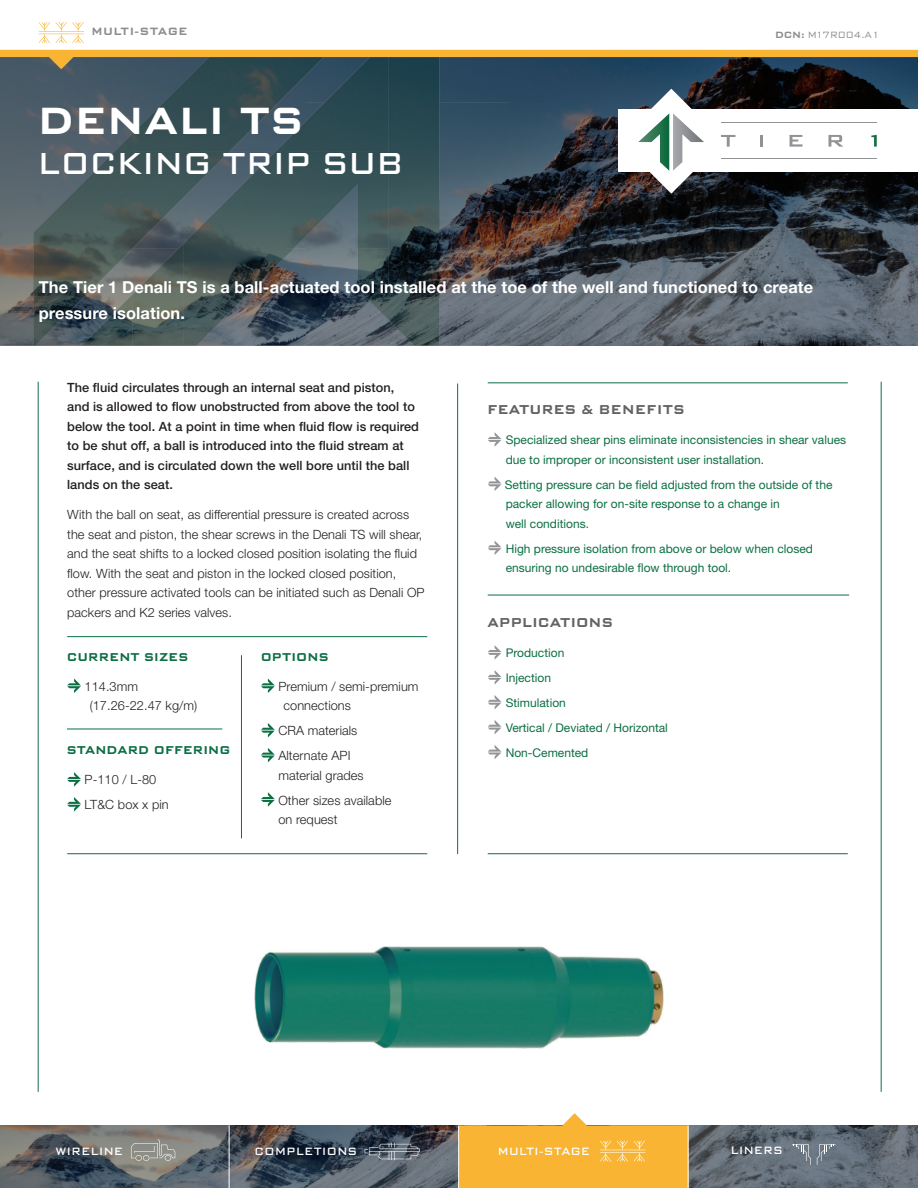
<style>
.page{position:relative;width:918px;height:1188px;background:#fff}
.page>*{position:absolute;margin:0;border:0;box-sizing:border-box;transform-origin:0 0}
.t1{font:700 37.5px "Bank Gothic Pro";letter-spacing:.07em;color:#fff}
.t2{font:500 30px "Bank Gothic Pro";letter-spacing:.07em;color:#fff}
.t3{font:700 16.5px/25.5px "Helvetica Neue LT Std";letter-spacing:.005em;color:#fff}
.t4{font:300 12.75px/19.5px "Helvetica Neue LT Std";letter-spacing:.005em;color:#231f20}
.t5{font:500 12.75px/19.5px "Helvetica Neue LT Std";letter-spacing:.005em;color:#231f20}
.t6{font:700 12.75px "Bank Gothic Pro";letter-spacing:.07em;color:#636366}
.t7{font:12px/19.5px "Helvetica Neue LT Std";color:#0c6f44}
.t8{font:700 11.25px "Bank Gothic Pro";letter-spacing:.07em;color:#0c6f44}
.t9{font:500 10.5px "Bank Gothic Pro";letter-spacing:.11em;color:#fff}
.t10{font:700 10.5px "Bank Gothic Pro";letter-spacing:.11em;color:#8c8f8f}
.t11{font:300 9px "Bank Gothic Pro";letter-spacing:.06em;color:#8c8f8f}
.s1{font-weight:700}
</style>
<div class="page">
<img style="left:0;top:69px;width:306px;height:277px">
<div style="left:439px;top:69px;width:122px;height:33px;background:#29475f"></div>
<img style="left:561px;top:69px;width:357px;height:277px">
<img style="left:306px;top:297px;width:51px;height:49px">
<img style="left:439px;top:102px;width:71px;height:195px">
<img style="left:510px;top:102px;width:51px;height:244px">
<img style="left:357px;top:297px;width:9px;height:49px">
<img style="left:439px;top:297px;width:71px;height:49px">
<img style="left:286px;top:69px;width:153px;height:228px">
<img style="left:235px;top:151px;width:51px;height:156px">
<img style="left:184px;top:192px;width:51px;height:154px">
<img style="left:132px;top:248px;width:52px;height:98px">
<img style="left:82px;top:294px;width:51px;height:52px">
<img style="left:366px;top:297px;width:73px;height:49px">
<img style="left:131px;top:69px;width:196px;height:82px">
<img style="left:82px;top:135px;width:49px;height:164px">
<img style="left:33px;top:184px;width:49px;height:162px">
<img style="left:131px;top:151px;width:98px;height:97px">
<svg style="left:39px;top:22px;width:45px;height:21px"></svg>
<svg style="left:0;top:50px;width:918px;height:19px"></svg>
<img style="left:0;top:1125px;width:918px;height:63px">
<hr style="left:688px;top:1125px;width:1px;height:63px;background:#fff">
<hr style="left:229px;top:1125px;width:1px;height:63px;background:#fff">
<hr style="left:458px;top:1125px;width:1px;height:63px;background:#fff">
<svg style="left:365px;top:1143px;width:55px;height:17px"></svg>
<svg style="left:131px;top:1139px;width:44px;height:22px"></svg>
<svg style="left:459px;top:1113px;width:229px;height:75px"></svg>
<svg style="left:792px;top:1144px;width:19px;height:21px"></svg>
<svg style="left:817px;top:1144px;width:19px;height:21px"></svg>
<div style="left:619px;top:109px;width:299px;height:63px;background:#fff"></div>
<svg style="left:619px;top:89px;width:116px;height:105px"></svg>
<svg style="left:760px;top:135px;width:3px;height:12px"></svg>
<svg style="left:790px;top:135px;width:13px;height:12px"></svg>
<svg style="left:829px;top:135px;width:14px;height:12px"></svg>
<svg style="left:871px;top:135px;width:6px;height:12px"></svg>
<hr style="left:721px;top:123px;width:156px;height:1px;background:#909295">
<hr style="left:721px;top:158px;width:156px;height:1px;background:#909295">
<svg style="left:488px;top:432px;width:13px;height:15px"></svg>
<svg style="left:488px;top:477px;width:13px;height:14px"></svg>
<svg style="left:488px;top:540px;width:13px;height:15px"></svg>
<svg style="left:488px;top:645px;width:13px;height:15px"></svg>
<svg style="left:488px;top:670px;width:13px;height:15px"></svg>
<svg style="left:488px;top:695px;width:13px;height:15px"></svg>
<svg style="left:488px;top:720px;width:13px;height:14px"></svg>
<svg style="left:488px;top:745px;width:13px;height:14px"></svg>
<hr style="left:457px;top:383px;width:1px;height:471px;background:#0c6f44">
<hr style="left:488px;top:382px;width:360px;height:1px;background:#0c6f44">
<hr style="left:488px;top:595px;width:361px;height:1px;background:#0c6f44">
<hr style="left:67px;top:636px;width:360px;height:1px;background:#0c6f44">
<hr style="left:67px;top:729px;width:155px;height:1px;background:#0c6f44">
<hr style="left:67px;top:853px;width:360px;height:1px;background:#0c6f44">
<img style="left:254px;top:946px;width:410px;height:102px">
<hr style="left:241px;top:655px;width:1px;height:183px;background:#0c6f44">
<svg style="left:67px;top:679px;width:14px;height:14px"></svg>
<svg style="left:67px;top:772px;width:14px;height:15px"></svg>
<svg style="left:67px;top:797px;width:14px;height:15px"></svg>
<svg style="left:261px;top:679px;width:14px;height:14px"></svg>
<svg style="left:261px;top:723px;width:14px;height:14px"></svg>
<svg style="left:261px;top:748px;width:14px;height:14px"></svg>
<svg style="left:261px;top:792px;width:14px;height:15px"></svg>
<hr style="left:488px;top:853px;width:360px;height:1px;background:#0c6f44">
<hr style="left:881px;top:382px;width:1px;height:710px;background:#0c6f44">
<hr style="left:38px;top:382px;width:1px;height:710px;background:#0c6f44">
<p class="t10" style="left:92px;top:25px;width:97px">MULTI-STAGE</p>
<h1 class="t1" style="left:39px;top:98px;width:265px">DENALI TS</h1>
<h2 class="t2" style="left:39px;top:146px;width:365px">LOCKING TRIP SUB</h2>
<p class="t11" style="left:775px;top:30px;width:106px"><span class="s1">DCN:</span> M17R004.A1</p>
<p class="t3" style="left:39px;top:274px;width:776px">The Tier 1 Denali TS is a ball-actuated tool installed at the toe of the well and functioned to create pressure isolation.</p>
<p class="t5" style="left:67px;top:377px;width:353px">The fluid circulates through an internal seat and piston, and is allowed to flow unobstructed from above the tool to below the tool. At a point in time when fluid flow is required to be shut off, a ball is introduced into the fluid stream at surface, and is circulated down the well bore until the ball lands on the seat.</p>
<p class="t4" style="left:67px;top:505px;width:359px">With the ball on seat, as differential pressure is created across the seat and piston, the shear screws in the Denali TS will shear, and the seat shifts to a locked closed position isolating the fluid flow. With the seat and piston in the locked closed position, other pressure activated tools can be initiated such as Denali OP packers and K2 series valves.</p>
<p class="t8" style="left:67px;top:650px;width:122px">CURRENT SIZES</p>
<p class="t4" style="left:90px;top:676px;width:109px;text-indent:-5px">114.3mm (17.26-22.47 kg/m)</p>
<p class="t8" style="left:67px;top:743px;width:164px">STANDARD OFFERING</p>
<p class="t4" style="left:85px;top:767px;width:86px;line-height:24.9px">P-110 / L-80<br>LT&amp;C box x pin</p>
<p class="t8" style="left:261px;top:650px;width:69px">OPTIONS</p>
<p class="t4" style="left:284px;top:676px;width:137px;text-indent:-5px">Premium / semi-premium connections</p>
<p class="t4" style="left:278px;top:718px;width:80px;line-height:24.9px">CRA materials<br>Alternate API</p>
<p class="t4" style="left:278px;top:762px;width:114px;line-height:24.9px">material grades<br>Other sizes available</p>
<p class="t4" style="left:278px;top:809px;width:61px">on request</p>
<p class="t6" style="left:488px;top:402px;width:198px">FEATURES &amp; BENEFITS</p>
<p class="t7" style="left:506px;top:430px;width:342px">Specialized shear pins eliminate inconsistencies in shear values due to improper or inconsistent user installation.</p>
<p class="t7" style="left:505px;top:475px;width:329px">Setting pressure can be eld adjusted from the outside of the packer allowing for on-site response to a change in<br>well conditions.</p>
<p class="t7" style="left:506px;top:539px;width:309px">High pressure isolation from above or below when closed ensuring no undesirable ow through tool.</p>
<p class="t6" style="left:488px;top:615px;width:126px">APPLICATIONS</p>
<p class="t7" style="left:506px;top:641px;width:164px;line-height:24.9px">Production<br>Injection<br>Stimulation<br>Vertical / Deviated / Horizontal<br>Non-Cemented</p>
<p class="t9" style="left:56px;top:1145px;width:68px">WIRELINE</p>
<p class="t9" style="left:255px;top:1145px;width:103px">COMPLETIONS</p>
<p class="t9" style="left:498px;top:1145px;width:93px">MULTI-STAGE</p>
<p class="t9" style="left:731px;top:1144px;width:53px">LINERS</p>
</div>
